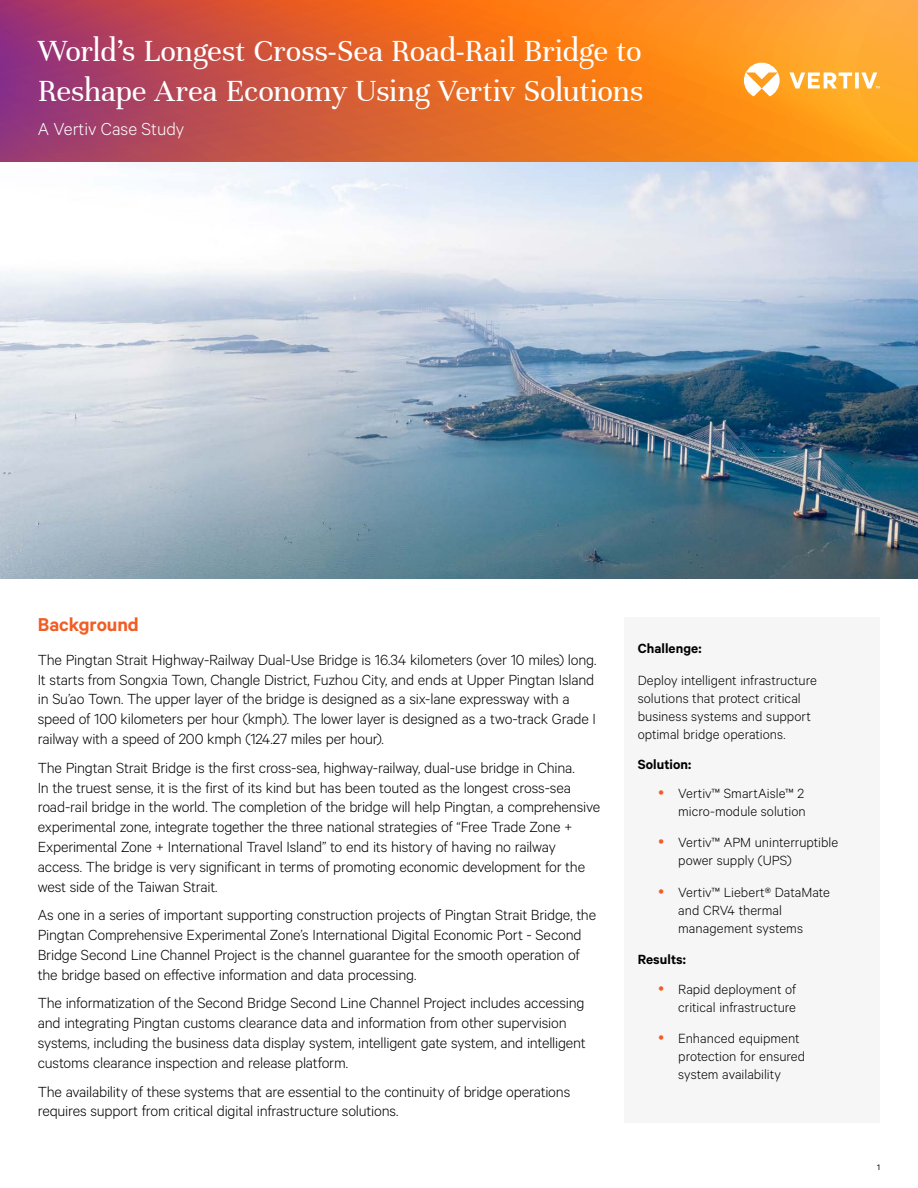
<style>
.page{position:relative;width:918px;height:1188px;background:#fff}
.page>*{position:absolute;margin:0;border:0;box-sizing:border-box;transform-origin:0 0}
.t1{font:33px/39.6px "Unna";letter-spacing:-.01em;color:#fff}
.t2{font:600 21px "Calibre";color:#f15d24}
.t3{font:300 19.5px "Calibre";color:#fff}
.t4{font:300 16.5px/19.8px "Calibre";letter-spacing:-.01em;color:#000}
.t5{font:300 15px/18px "Calibre";color:#000}
.t6{font:600 15px "Calibre";letter-spacing:.005em;color:#000}
.t7{font:9px "Calibre";color:#000}
</style>
<div class="page">
<svg style="left:0;top:0;width:918px;height:162px;background:#dc6b34"></svg>
<svg style="left:744px;top:63px;width:136px;height:33px"></svg>
<img style="left:0;top:162px;width:918px;height:417px">
<div style="left:624px;top:618px;width:256px;height:505px;background:#f6f6f6"></div>
<h1 class="t1" style="left:38px;top:31px;width:607px">World's Longest Cross-Sea Road-Rail Bridge to<br>Reshape Area Economy Using Vertiv Solutions</h1>
<p class="t3" style="left:38px;top:117px;width:148px">A Vertiv Case Study</p>
<p class="t2" style="left:38px;top:612px;width:103px">Background</p>
<p class="t4" style="left:38px;top:649px;width:560px">The Pingtan Strait Highway-Railway Dual-Use Bridge is 16.34 kilometers (over 10 miles) long.<br>It starts from Songxia Town, Changle District, Fuzhou City, and ends at Upper Pingtan Island in Su’ao Town. The upper layer of the bridge is designed as a six-lane expressway with a speed of 100 kilometers per hour (kmph). The lower layer is designed as a two-track Grade I railway with a speed of 200 kmph (124.27 miles per hour).</p>
<p class="t4" style="left:38px;top:757px;width:564px">The Pingtan Strait Bridge is the first cross-sea, highway-railway, dual-use bridge in China.<br>In the truest sense, it is the first of its kind but has been touted as the longest cross-sea road-rail bridge in the world. The completion of the bridge will help Pingtan, a comprehensive experimental zone, integrate together the three national strategies of “Free Trade Zone + Experimental Zone + International Travel Island” to end its history of having no railway access. The bridge is very significant in terms of promoting economic development for the west side of the Taiwan Strait.</p>
<p class="t4" style="left:38px;top:905px;width:560px">As one in a series of important supporting construction projects of Pingtan Strait Bridge, the Pingtan Comprehensive Experimental Zone’s International Digital Economic Port - Second Bridge Second Line Channel Project is the channel guarantee for the smooth operation of the bridge based on effective information and data processing.</p>
<p class="t4" style="left:38px;top:993px;width:550px">The informatization of the Second Bridge Second Line Channel Project includes accessing and integrating Pingtan customs clearance data and information from other supervision systems, including the business data display system, intelligent gate system, and intelligent customs clearance inspection and release platform.</p>
<p class="t4" style="left:38px;top:1081px;width:534px">The availability of these systems that are essential to the continuity of bridge operations requires support from critical digital infrastructure solutions.</p>
<p class="t6" style="left:638px;top:639px;width:65px">Challenge:</p>
<p class="t5" style="left:638px;top:671px;width:181px">Deploy intelligent infrastructure solutions that protect critical business systems and support optimal bridge operations.</p>
<p class="t6" style="left:638px;top:755px;width:55px">Solution:</p>
<p class="t5" style="left:678px;top:783px;width:129px">Vertiv™ SmartAisle™ 2 micro-module solution</p>
<p class="t5" style="left:678px;top:833px;width:161px">Vertiv™ APM uninterruptible power supply (UPS)</p>
<p class="t5" style="left:678px;top:882px;width:153px">Vertiv™ Liebert® DataMate and CRV4 thermal management systems</p>
<p class="t6" style="left:638px;top:951px;width:50px">Results:</p>
<p class="t5" style="left:678px;top:979px;width:119px">Rapid deployment of critical infrastructure</p>
<p class="t5" style="left:678px;top:1029px;width:129px">Enhanced equipment protection for ensured system availability</p>
<p class="t7" style="left:877px;top:1162px;width:4px">1</p>
</div>
